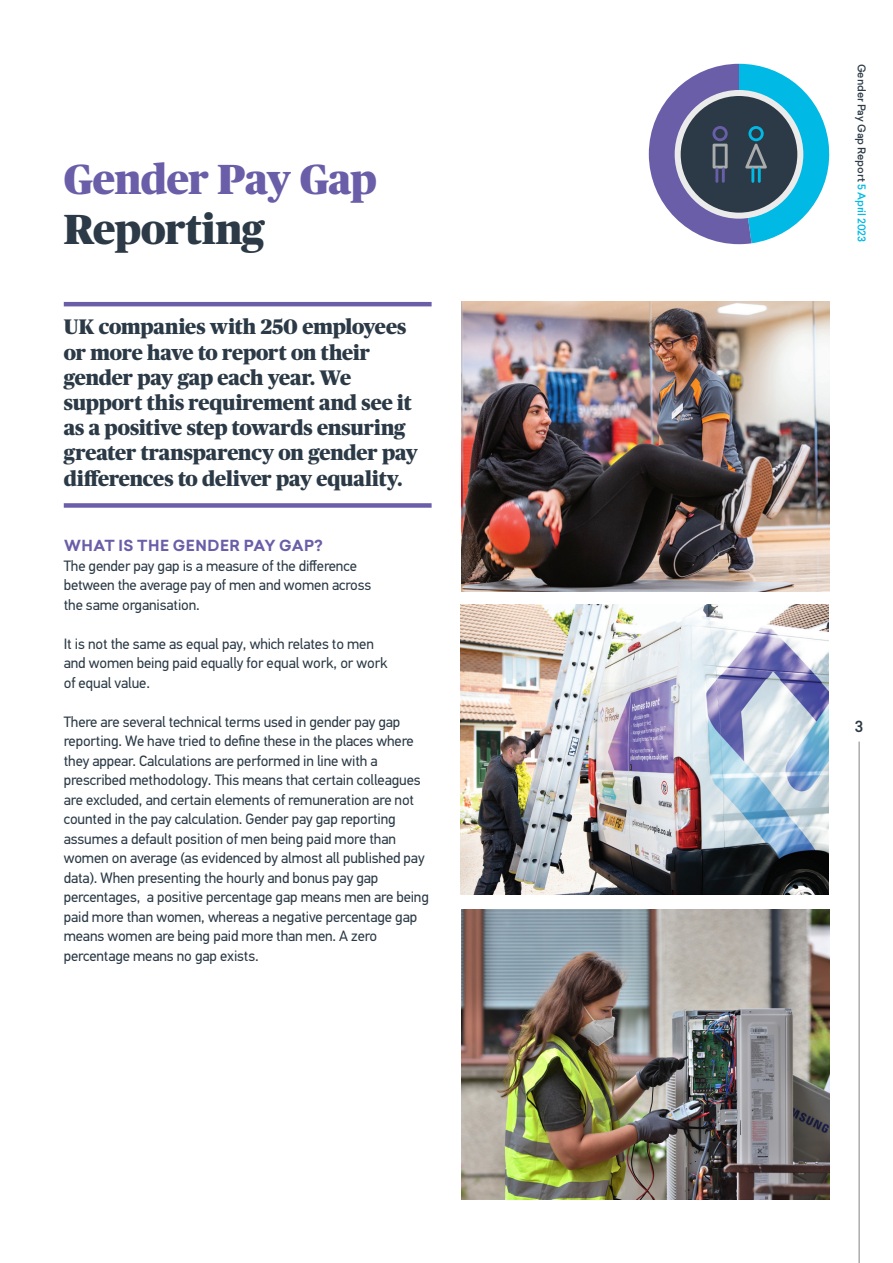
<style>
.page{position:relative;width:893px;height:1263px;background:#fff}
.page>*{position:absolute;margin:0;border:0;box-sizing:border-box;transform-origin:0 0}
.t1{font:900 42px/50.4px "Publico";letter-spacing:-.015em;color:#6a5ea9}
.t2{font:900 21px/25.2px "Publico";letter-spacing:-.01em;color:#2b3a46}
.Body_Copy{font:15px/19.5px "PF Din Text Std";letter-spacing:-.01em;color:#2b3a46}
.t3{font:700 15px "Sailec";letter-spacing:.035em;color:#6a5ea9}
.t4{font:500 15px "Sailec";color:#2b3a46}
.t5{font:500 10.5px "Sailec";letter-spacing:-.01em;color:#2b3a46}
.s1{color:#2b3a46}
.s2{color:#00b9e4}
</style>
<div class="page">
<hr style="left:858px;top:742px;width:2px;height:521px;background:#aaadac">
<svg style="left:649px;top:64px;width:181px;height:180px"></svg>
<div style="left:712px;top:126px;width:16px;height:15px;border:3px solid #6a5ea9;border-radius:50%"></div>
<div style="left:748px;top:126px;width:16px;height:15px;border:3px solid #00b9e4;border-radius:50%"></div>
<img style="left:462px;top:302px;width:367px;height:290px">
<img style="left:461px;top:604px;width:367px;height:290px">
<img style="left:462px;top:909px;width:367px;height:290px">
<hr style="left:64px;top:302px;width:368px;height:4px;background:#6a5ea9">
<div style="left:64px;top:503px;width:368px;height:5px;background:#6a5ea9"></div>
<p class="t1" style="left:64px;top:154px;width:315px">Gender Pay Gap<br><span class="s1">Reporting</span></p>
<p class="t2" style="left:64px;top:314px;width:356px">UK companies with 250 employees or more have to report on their gender pay gap each year. We support this requirement and see it as a positive step towards ensuring greater transparency on gender pay differences to deliver pay equality.</p>
<p class="t3" style="left:64px;top:535px;width:260px">WHAT IS THE GENDER PAY GAP?</p>
<p class="Body_Copy" style="left:64px;top:556px;width:309px">The gender pay gap is a measure of the difference between the average pay of men and women across the same organisation.</p>
<p class="Body_Copy" style="left:64px;top:634px;width:325px">It is not the same as equal pay, which relates to men and women being paid equally for equal work, or work of equal value.</p>
<p class="Body_Copy" style="left:64px;top:712px;width:367px">There are several technical terms used in gender pay gap reporting. We have tried to define these in the places where they appear. Calculations are performed in line with a prescribed methodology. This means that certain colleagues are excluded, and certain elements of remuneration are not counted in the pay calculation. Gender pay gap reporting assumes a default position of men being paid more than women on average (as evidenced by almost all published pay data). When presenting the hourly and bonus pay gap percentages, a positive percentage gap means men are being paid more than women, whereas a negative percentage gap means women are being paid more than men. A zero percentage means no gap exists.</p>
<p class="t5" style="left:869px;top:64px;width:179px;rotate:90deg">Gender Pay Gap Report <span class="s2">5 April 2023</span></p>
<p class="t4" style="left:855px;top:716px;width:10px">3</p>
</div>
